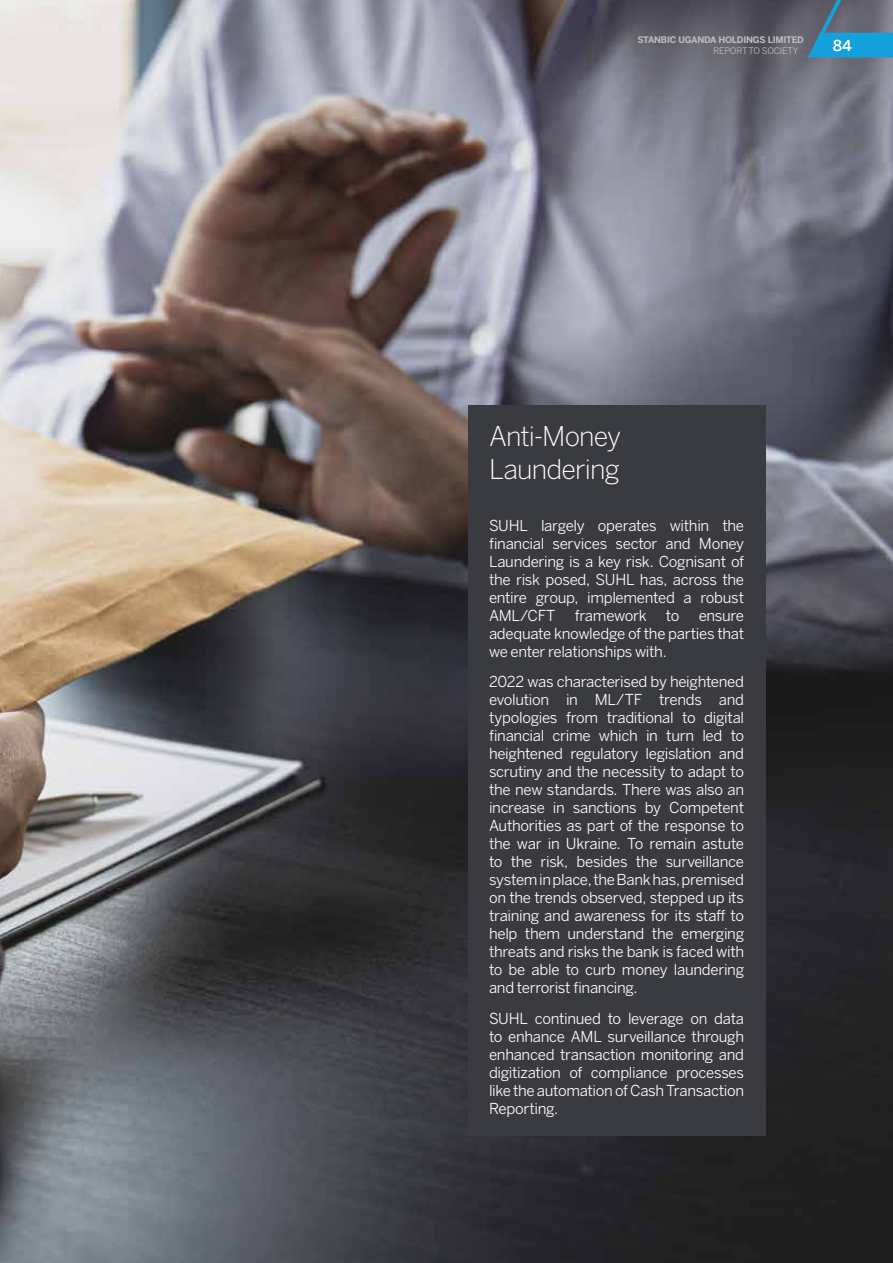
<style>
.page{position:relative;width:893px;height:1263px;background:#fff}
.page>*{position:absolute;margin:0;border:0;box-sizing:border-box;transform-origin:0 0}
.t1{font:300 27px/32.4px "Benton Sans";letter-spacing:-.03em;color:#fff}
.t2{font:15px/18px "Benton Sans";letter-spacing:-.02em;color:#fff;text-align:justify}
.t3{font:500 15px "Benton Sans";color:#fff}
.t4{font:700 9px "Benton Sans";letter-spacing:-.025em;color:#bcbec0}
.t5{font:9px "Benton Sans";letter-spacing:-.025em;color:#bcbec0}
</style>
<div class="page">
<img style="left:0;top:0;width:893px;height:1263px">
<div style="left:468px;top:405px;width:297px;height:730px;background:#3a3b40"></div>
<svg style="left:808px;top:0;width:85px;height:57px;background:#447f9e"></svg>
<p class="t4" style="left:637px;top:35px;width:168px">STANBIC UGANDA HOLDINGS LIMITED</p>
<p class="t5" style="left:713px;top:45px;width:86px">REPORT TO SOCIETY</p>
<p class="t3" style="left:833px;top:37px;width:21px">84</p>
<h1 class="t1" style="left:489px;top:420px;width:134px">Anti-Money<br>Laundering</h1>
<p class="t2" style="left:489px;top:516px;width:257px">SUHL largely operates within the financial services sector and Money Laundering is a key risk. Cognisant of the risk posed, SUHL has, across the entire group, implemented a robust AML/CFT</p>
<p class="t2" style="left:575px;top:606px;width:74px">framework</p>
<p class="t2" style="left:666px;top:606px;width:15px">to</p>
<p class="t2" style="left:489px;top:606px;width:257px;text-indent:210px">ensure adequate knowledge of the parties that we enter relationships with.</p>
<p class="t2" style="left:489px;top:673px;width:257px">2022 was characterised by heightened evolution in ML/TF trends and typologies from traditional to digital financial crime which in turn led to heightened regulatory legislation and scrutiny and the necessity to adapt to the new standards. There was also an increase in sanctions by Competent Authorities as part of the response to the war in Ukraine. To remain astute to the risk, besides the surveillance system in place, the Bank has, premised on the trends observed, stepped up its training and awareness for its staff to help them understand the emerging threats and risks the bank is faced with to be able to curb money laundering and terrorist financing.</p>
<p class="t2" style="left:489px;top:1009px;width:257px">SUHL continued to leverage on data to enhance AML surveillance through enhanced transaction monitoring and digitization of compliance processes like the automation of Cash Transaction Reporting.</p>
</div>
